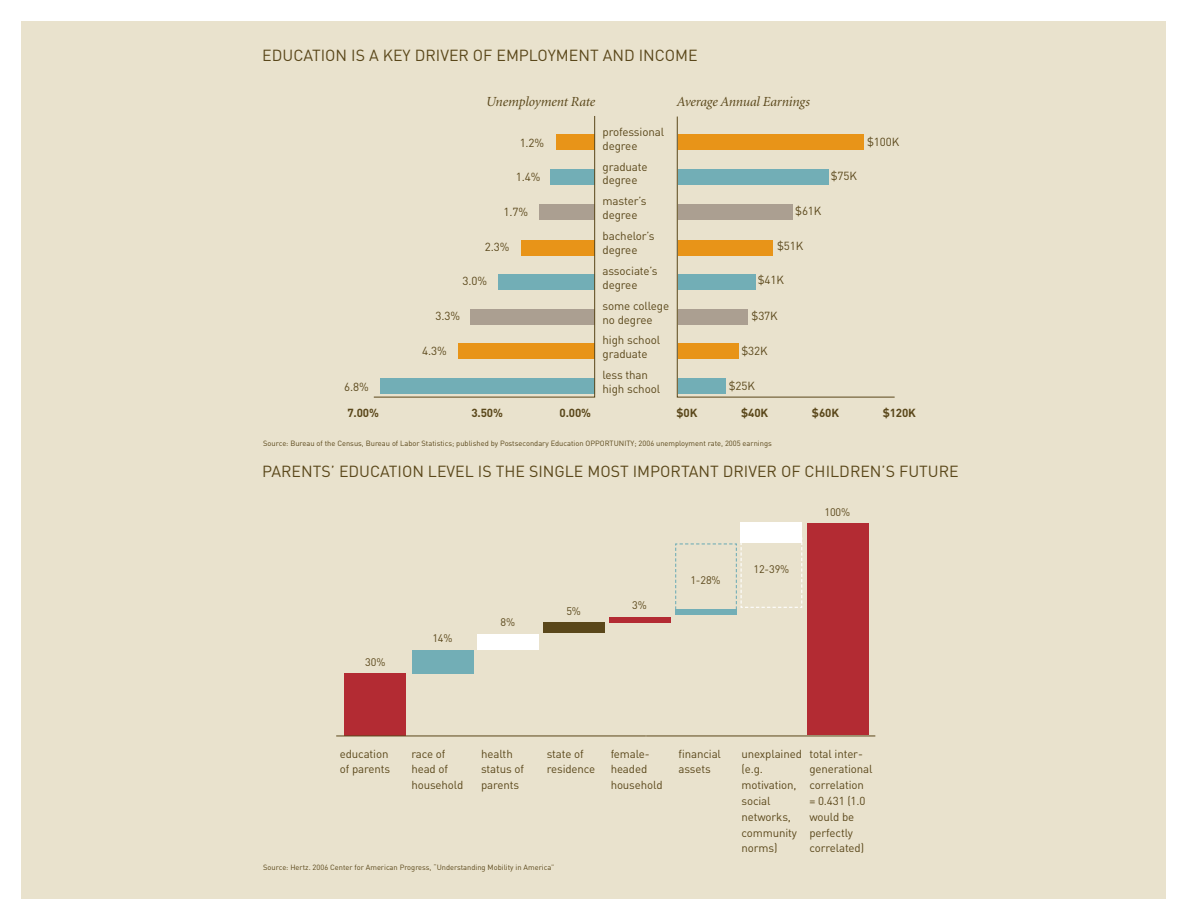
<style>
.page{position:relative;width:1188px;height:918px;background:#fff}
.page>*{position:absolute;margin:0;border:0;box-sizing:border-box;transform-origin:0 0}
.t1{font:15.9px "DIN";color:#5a471a}
.t2{font:italic 13.95px "Minion";letter-spacing:-.01em;color:#5a471a}
.t3{font:11.55px/15.8px "DIN";letter-spacing:-.01em;color:#5a471a}
.t4{font:700 11.55px "DIN";letter-spacing:-.01em;color:#5a471a}
.t5{font:10.95px "DIN";letter-spacing:-.01em;color:#5a471a}
.t6{font:7.5px "DIN";color:#5a471a}
</style>
<div class="page">
<div style="left:22px;top:21px;width:1144px;height:878px;background:#e9e2cd"></div>
<svg style="left:373px;top:116px;width:222px;height:282px"></svg>
<svg style="left:677px;top:116px;width:218px;height:282px"></svg>
<div style="left:345px;top:673px;width:61px;height:63px;background:#b32b33"></div>
<hr style="left:336px;top:736px;width:310px;height:1px;background:#5a471a">
<hr style="left:646px;top:736px;width:229px;height:1px;background:#5a471a">
<div style="left:412px;top:650px;width:62px;height:23px;background:#72aeb6"></div>
<div style="left:477px;top:634px;width:62px;height:15px;background:#fff"></div>
<div style="left:543px;top:623px;width:62px;height:10px;background:#5a471a"></div>
<div style="left:609px;top:617px;width:62px;height:5px;background:#b32b33"></div>
<div style="left:675px;top:610px;width:62px;height:5px;background:#72aeb6"></div>
<div style="left:741px;top:523px;width:61px;height:20px;background:#fff"></div>
<div style="left:807px;top:523px;width:62px;height:212px;background:#b32b33"></div>
<svg style="left:675px;top:537px;width:128px;height:73px"></svg>
<h1 class="t1" style="left:262px;top:46px;width:50px">educatio</h1>
<h1 class="t1" style="left:336px;top:46px;width:364px">n is a key driver of employment and i ncome</h1>
<p class="t3" style="left:344px;top:378px;width:26px">6.8%</p>
<p class="t2" style="left:486px;top:94px;width:110px">Unemployment Rate</p>
<p class="t2" style="left:677px;top:94px;width:135px">Average Annual Earnings</p>
<p class="t3" style="left:520px;top:135px;width:26px">1.2%</p>
<p class="t3" style="left:516px;top:169px;width:26px">1.4%</p>
<p class="t3" style="left:503px;top:204px;width:26px">1.7%</p>
<p class="t3" style="left:485px;top:239px;width:26px">2.3%</p>
<p class="t3" style="left:463px;top:273px;width:26px">3.0%</p>
<p class="t3" style="left:435px;top:308px;width:26px">3.3%</p>
<p class="t3" style="left:422px;top:343px;width:26px">4.3%</p>
<p class="t3" style="left:603px;top:124px;width:63px;line-height:14px">professional degree</p>
<p class="t3" style="left:603px;top:159px;width:47px;line-height:14px">graduate degree</p>
<p class="t3" style="left:603px;top:194px;width:45px;line-height:14px">master’s degree</p>
<p class="t3" style="left:603px;top:229px;width:54px;line-height:14px">bachelor’s degree</p>
<p class="t3" style="left:603px;top:264px;width:57px;line-height:14px">associate’s degree</p>
<p class="t3" style="left:603px;top:298px;width:68px;line-height:14px">some college no degree</p>
<p class="t3" style="left:603px;top:333px;width:59px;line-height:14px">high school graduate</p>
<p class="t3" style="left:603px;top:368px;width:59px;line-height:14px">less than high school</p>
<p class="t3" style="left:795px;top:203px;width:26px">$61K</p>
<p class="t3" style="left:777px;top:237px;width:26px">$51K</p>
<p class="t3" style="left:758px;top:271px;width:26px">$41K</p>
<p class="t3" style="left:752px;top:308px;width:26px">$37K</p>
<p class="t3" style="left:742px;top:343px;width:26px">$32K</p>
<p class="t3" style="left:729px;top:378px;width:26px">$25K</p>
<p class="t3" style="left:831px;top:168px;width:26px">$75K</p>
<p class="t3" style="left:867px;top:134px;width:32px">$100K</p>
<p class="t4" style="left:347px;top:405px;width:33px">7.00%</p>
<p class="t4" style="left:471px;top:405px;width:33px">3.50%</p>
<p class="t4" style="left:560px;top:405px;width:33px">0.00%</p>
<p class="t4" style="left:677px;top:405px;width:22px">$0K</p>
<p class="t4" style="left:741px;top:405px;width:29px">$40K</p>
<p class="t4" style="left:812px;top:405px;width:29px">$60K</p>
<p class="t4" style="left:883px;top:405px;width:35px">$120K</p>
<p class="t6" style="left:263px;top:438px;width:510px">Source: Bureau of the Census, Bureau of Labor Statistics; published by Postsecondary Education OPPORTUN ITY; 2006 unemployment rate, 2005 earnings</p>
<h1 class="t1" style="left:262px;top:462px;width:30px">PAREN</h1>
<h1 class="t1" style="left:313px;top:462px;width:125px">TS’ EDUCATION LEVEL</h1>
<h1 class="t1" style="left:478px;top:462px;width:281px">IS THE SINGLE MOST IMPORTANT DRIVER</h1>
<h1 class="t1" style="left:781px;top:462px;width:60px">OF CHILDREN</h1>
<h1 class="t1" style="left:882px;top:462px;width:67px">’S FUTURE</h1>
<p class="t5" style="left:365px;top:655px;width:22px">30%</p>
<p class="t5" style="left:432px;top:632px;width:22px">14%</p>
<p class="t5" style="left:500px;top:616px;width:16px">8%</p>
<p class="t5" style="left:566px;top:604px;width:16px">5%</p>
<p class="t5" style="left:632px;top:598px;width:16px">3%</p>
<p class="t5" style="left:690px;top:573px;width:32px">1-28%</p>
<p class="t5" style="left:753px;top:562px;width:37px">12-39%</p>
<p class="t5" style="left:824px;top:505px;width:27px">100%</p>
<p class="t3" style="left:340px;top:745px;width:52px">education of parents</p>
<p class="t3" style="left:411px;top:745px;width:54px">race of head of household</p>
<p class="t3" style="left:481px;top:745px;width:44px">health status of parents</p>
<p class="t3" style="left:547px;top:745px;width:50px">state of residence</p>
<p class="t3" style="left:611px;top:745px;width:54px">female&shy;headed household</p>
<p class="t3" style="left:678px;top:745px;width:44px">financial assets</p>
<p class="t3" style="left:741px;top:745px;width:62px">unexplained (e.g. motivation, social networks, community norms)</p>
<p class="t3" style="left:809px;top:745px;width:65px">total inter&shy;generational correlation = 0.431 (1.0 would be perfectly correlated)</p>
<p class="t6" style="left:263px;top:863px;width:293px">Source: Hertz. 2006 Center for American Progress, “Understanding Mobility in America”</p>
</div>
